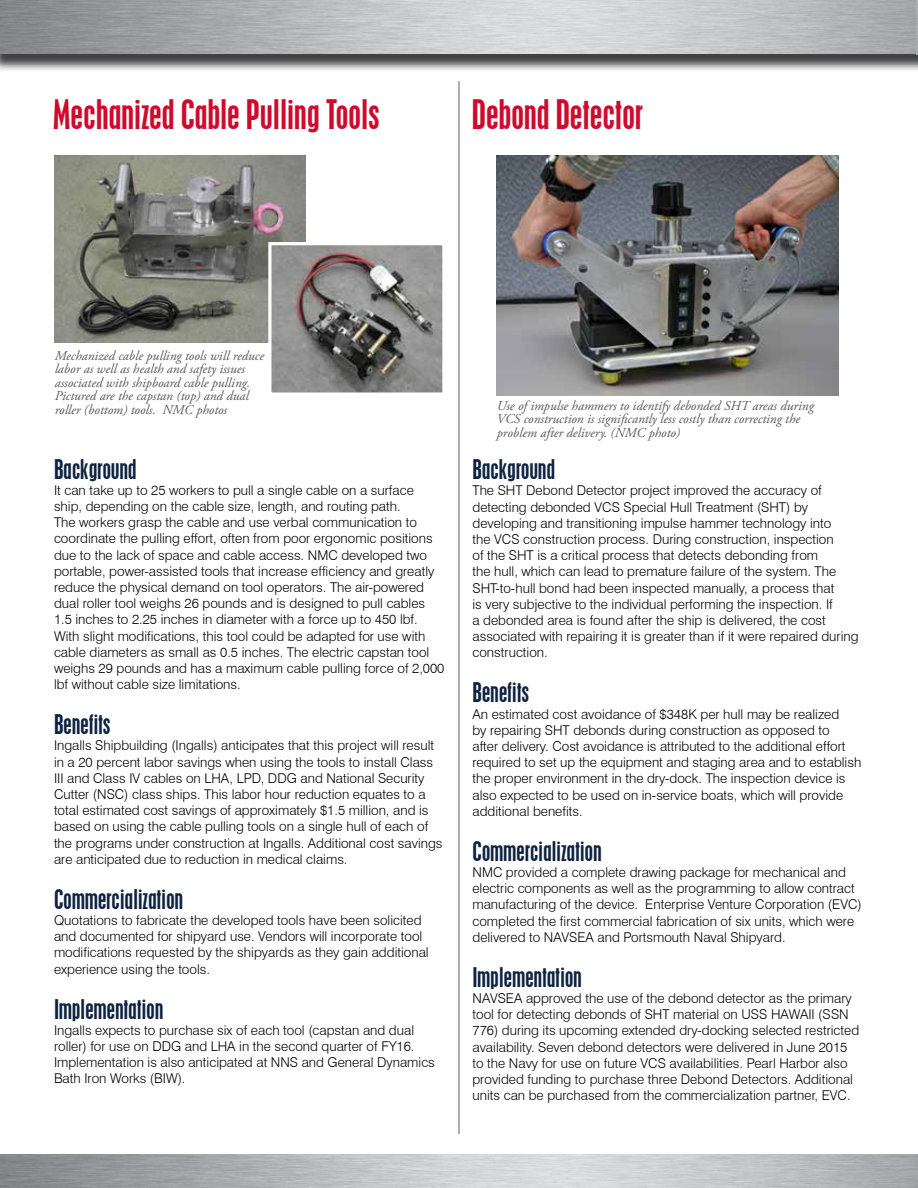
<style>
.page{position:relative;width:918px;height:1188px;background:#fff}
.page>*{position:absolute;margin:0;border:0;box-sizing:border-box;transform-origin:0 0}
.t1{font:condensed 36px "Placard";color:#cf0a2c}
.t2{font:condensed 24px "Placard";color:#0d2240}
.t3{font:300 13.5px/16.2px "Swiss 721 BT";color:#000}
.t4{font:italic 13.5px/13.5px "Adobe Garamond Pro";color:#58595b}
</style>
<div class="page">
<div style="left:0;top:0;width:918px;height:73px;background:#000;opacity:.75"></div>
<img style="left:0;top:0;width:916px;height:54px">
<hr style="left:458px;top:81px;width:2px;height:1053px;background:#939598">
<img style="left:54px;top:156px;width:251px;height:186px">
<img style="left:272px;top:246px;width:170px;height:146px">
<div style="left:268px;top:242px;width:178px;height:154px;border:3px solid #fff"></div>
<img style="left:497px;top:156px;width:341px;height:240px">
<img style="left:916px;top:0;width:2px;height:55px">
<h1 class="t1" style="left:53px;top:93px;width:328px">Mechanized Cable Pulling Tools</h1>
<h1 class="t1" style="left:472px;top:93px;width:173px">Debond Detector</h1>
<p class="t4" style="left:55px;top:349px;width:211px">Mechanized cable pulling tools will reduce labor as well as health and safety issues associated with shipboard cable pulling.<br>Pictured are the capstan (top) and dual roller (bottom) tools. NMC photos</p>
<h2 class="t2" style="left:54px;top:454px;width:84px">Background</h2>
<p class="t3" style="left:54px;top:482px;width:392px">It can take up to 25 workers to pull a single cable on a surface ship, depending on the cable size, length, and routing path.<br>The workers grasp the cable and use verbal communication to coordinate the pulling effort, often from poor ergonomic positions due to the lack of space and cable access. NMC developed two portable, power-assisted tools that increase efficiency and greatly reduce the physical demand on tool operators. The air-powered dual roller tool weighs 26 pounds and is designed to pull cables 1.5 inches to 2.25 inches in diameter with a force up to 450 lbf.<br>With slight modifications, this tool could be adapted for use with cable diameters as small as 0.5 inches. The electric capstan tool weighs 29 pounds and has a maximum cable pulling force of 2,000 lbf without cable size limitations.</p>
<h2 class="t2" style="left:54px;top:710px;width:58px">Benefits</h2>
<p class="t3" style="left:54px;top:737px;width:390px">Ingalls Shipbuilding (Ingalls) anticipates that this project will result in a 20 percent labor savings when using the tools to install Class III and Class IV cables on LHA, LPD, DDG and National Security Cutter (NSC) class ships. This labor hour reduction equates to a total estimated cost savings of approximately $1.5 million, and is based on using the cable pulling tools on a single hull of each of the programs under construction at Ingalls. Additional cost savings are anticipated due to reduction in medical claims.</p>
<h2 class="t2" style="left:54px;top:884px;width:131px">Commercialization</h2>
<p class="t3" style="left:54px;top:912px;width:376px">Quotations to fabricate the developed tools have been solicited and documented for shipyard use. Vendors will incorporate tool modifications requested by the shipyards as they gain additional experience using the tools.</p>
<h2 class="t2" style="left:54px;top:994px;width:111px">Implementation</h2>
<p class="t3" style="left:54px;top:1022px;width:382px">Ingalls expects to purchase six of each tool (capstan and dual roller) for use on DDG and LHA in the second quarter of FY16.<br>Implementation is also anticipated at NNS and General Dynamics Bath Iron Works (BIW).</p>
<p class="t4" style="left:497px;top:399px;width:318px">Use of impulse hammers to identify debonded SHT areas during<br>VCS construction is significantly less costly than correcting the problem after delivery. (NMC photo)</p>
<h2 class="t2" style="left:472px;top:455px;width:84px">Background</h2>
<p class="t3" style="left:472px;top:482px;width:388px">The SHT Debond Detector project improved the accuracy of detecting debonded VCS Special Hull Treatment (SHT) by developing and transitioning impulse hammer technology into<br>the VCS construction process. During construction, inspection<br>of the SHT is a critical process that detects debonding from<br>the hull, which can lead to premature failure of the system. The SHT-to-hull bond had been inspected manually, a process that<br>is very subjective to the individual performing the inspection. If<br>a debonded area is found after the ship is delivered, the cost associated with repairing it is greater than if it were repaired during construction.</p>
<h2 class="t2" style="left:472px;top:678px;width:58px">Benefits</h2>
<p class="t3" style="left:472px;top:706px;width:390px">An estimated cost avoidance of $348K per hull may be realized<br>by repairing SHT debonds during construction as opposed to<br>after delivery. Cost avoidance is attributed to the additional effort required to set up the equipment and staging area and to establish the proper environment in the dry-dock. The inspection device is also expected to be used on in-service boats, which will provide additional benefits.</p>
<h2 class="t2" style="left:472px;top:836px;width:131px">Commercialization</h2>
<p class="t3" style="left:472px;top:864px;width:391px">NMC provided a complete drawing package for mechanical and electric components as well as the programming to allow contract manufacturing of the device. Enterprise Venture Corporation (EVC) completed the first commercial fabrication of six units, which were delivered to NAVSEA and Portsmouth Naval Shipyard.</p>
<h2 class="t2" style="left:472px;top:962px;width:111px">Implementation</h2>
<p class="t3" style="left:472px;top:990px;width:388px">NAVSEA approved the use of the debond detector as the primary tool for detecting debonds of SHT material on USS HAWAII (SSN 776) during its upcoming extended dry-docking selected restricted availability. Seven debond detectors were delivered in June 2015 to the Navy for use on future VCS availabilities. Pearl Harbor also provided funding to purchase three Debond Detectors. Additional units can be purchased from the commercialization partner, EVC.</p>
</div>
